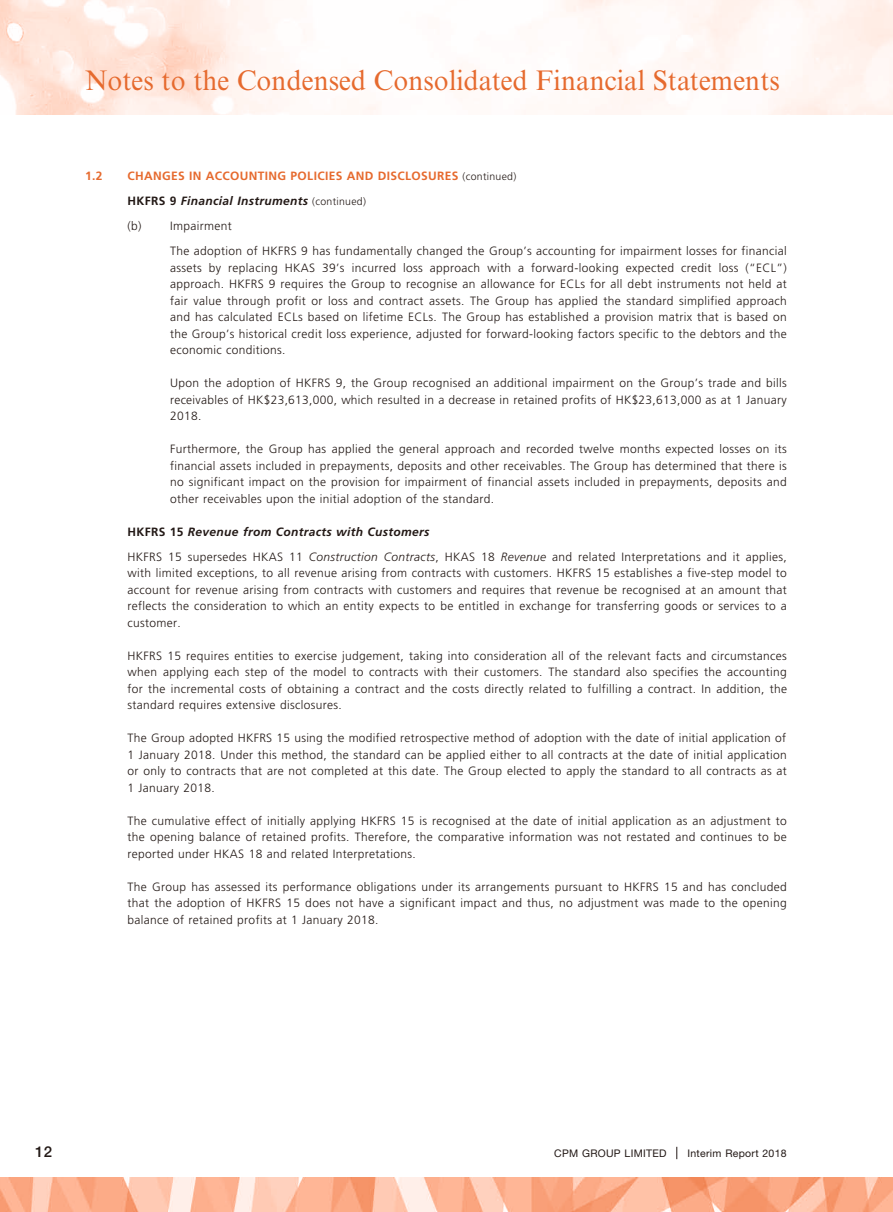
<style>
.page{position:relative;width:893px;height:1212px;background:#fff}
.page>*{position:absolute;margin:0;border:0;box-sizing:border-box;transform-origin:0 0}
.t1{font:28.35px "Times New Roman MT Std";letter-spacing:.005em;color:#e66a2e;scale:.95 1}
.t2{font:500 15px "Helvetica Neue LT Std";color:#231916}
.t3{font:300 12px/16.5px "Frutiger LT Std";letter-spacing:.03em;color:#231916;text-align:justify}
.t4{font:700 12px/25px "Frutiger LT Std";letter-spacing:.03em;color:#e66a2e}
.t5{font:10.5px "Helvetica Neue LT Std";letter-spacing:.03em;color:#231916}
.s1{font-weight:300;font-size:10.5px;color:#231916}
.s2{color:#231916}
.s3{font-style:italic;color:#231916}
.s4{font-weight:300;color:#231916}
.s5{font-weight:700}
.s6{font-weight:700;font-style:italic}
.s7{font-style:italic}
</style>
<div class="page">
<img style="left:0;top:1178px;width:893px;height:34px">
<img style="left:0;top:0;width:893px;height:115px">
<svg style="left:676px;top:1147px;width:1px;height:12px"></svg>
<h1 class="t1" style="left:85px;top:64px;width:733px">Notes to the Condensed Consolidated Financial Statements</h1>
<p class="t4" style="left:85px;top:163px;width:19px">1.2</p>
<p class="t4" style="left:128px;top:163px;width:390px">CHANGES IN ACCOUNTING POLICIES AND DISCLOSURES <span class="s1">(continued)<br></span><span class="s2">HKFRS 9</span> <span class="s3">Financial Instruments</span> <span class="s1">(continued)<br></span><span class="s4">(b) Impairment</span></p>
<p class="t3" style="left:170px;top:243px;width:618px">The adoption of HKFRS 9 has fundamentally changed the Group’s accounting for impairment losses for financial assets by replacing HKAS 39’s incurred loss approach with a forward-looking expected credit loss (“ECL”) approach. HKFRS 9 requires the Group to recognise an allowance for ECLs for all debt instruments not held at fair value through profit or loss and contract assets. The Group has applied the standard simplified approach and has calculated ECLs based on lifetime ECLs. The Group has established a provision matrix that is based on the Group’s historical credit loss experience, adjusted for forward-looking factors specific to the debtors and the economic conditions.</p>
<p class="t3" style="left:170px;top:375px;width:618px">Upon the adoption of HKFRS 9, the Group recognised an additional impairment on the Group’s trade and bills receivables of HK$23,613,000, which resulted in a decrease in retained profits of HK$23,613,000 as at 1 January 2018.</p>
<p class="t3" style="left:170px;top:441px;width:618px">Furthermore, the Group has applied the general approach and recorded twelve months expected losses on its financial assets included in prepayments, deposits and other receivables. The Group has determined that there is no significant impact on the provision for impairment of financial assets included in prepayments, deposits and other receivables upon the initial adoption of the standard.</p>
<p class="t3" style="left:128px;top:519px;width:661px;line-height:25px"><span class="s5">HKFRS 15</span> <span class="s6">Revenue from Contracts with Customers<br></span>HKFRS 15 supersedes HKAS 11 <span class="s7">Construction Contracts</span>, HKAS 18 <span class="s7">Revenue</span> and related Interpretations and it applies,</p>
<p class="t3" style="left:128px;top:565px;width:661px">with limited exceptions, to all revenue arising from contracts with customers. HKFRS 15 establishes a five-step model to account for revenue arising from contracts with customers and requires that revenue be recognised at an amount that reflects the consideration to which an entity expects to be entitled in exchange for transferring goods or services to a customer.</p>
<p class="t3" style="left:128px;top:647px;width:661px">HKFRS 15 requires entities to exercise judgement, taking into consideration all of the relevant facts and circumstances when applying each step of the model to contracts with their customers. The standard also specifies the accounting for the incremental costs of obtaining a contract and the costs directly related to fulfilling a contract. In addition, the standard requires extensive disclosures.</p>
<p class="t3" style="left:128px;top:730px;width:661px">The Group adopted HKFRS 15 using the modified retrospective method of adoption with the date of initial application of 1 January 2018. Under this method, the standard can be applied either to all contracts at the date of initial application or only to contracts that are not completed at this date. The Group elected to apply the standard to all contracts as at 1 January 2018.</p>
<p class="t3" style="left:128px;top:812px;width:661px">The cumulative effect of initially applying HKFRS 15 is recognised at the date of initial application as an adjustment to the opening balance of retained profits. Therefore, the comparative information was not restated and continues to be reported under HKAS 18 and related Interpretations.</p>
<p class="t3" style="left:128px;top:878px;width:661px">The Group has assessed its performance obligations under its arrangements pursuant to HKFRS 15 and has concluded that the adoption of HKFRS 15 does not have a significant impact and thus, no adjustment was made to the opening balance of retained profits at 1 January 2018.</p>
<p class="t2" style="left:35px;top:1142px;width:19px">12</p>
<p class="t5" style="left:554px;top:1147px;width:114px">CPM GROUP LIMITED</p>
<p class="t5" style="left:687px;top:1147px;width:101px">Interim Report 2018</p>
</div>
